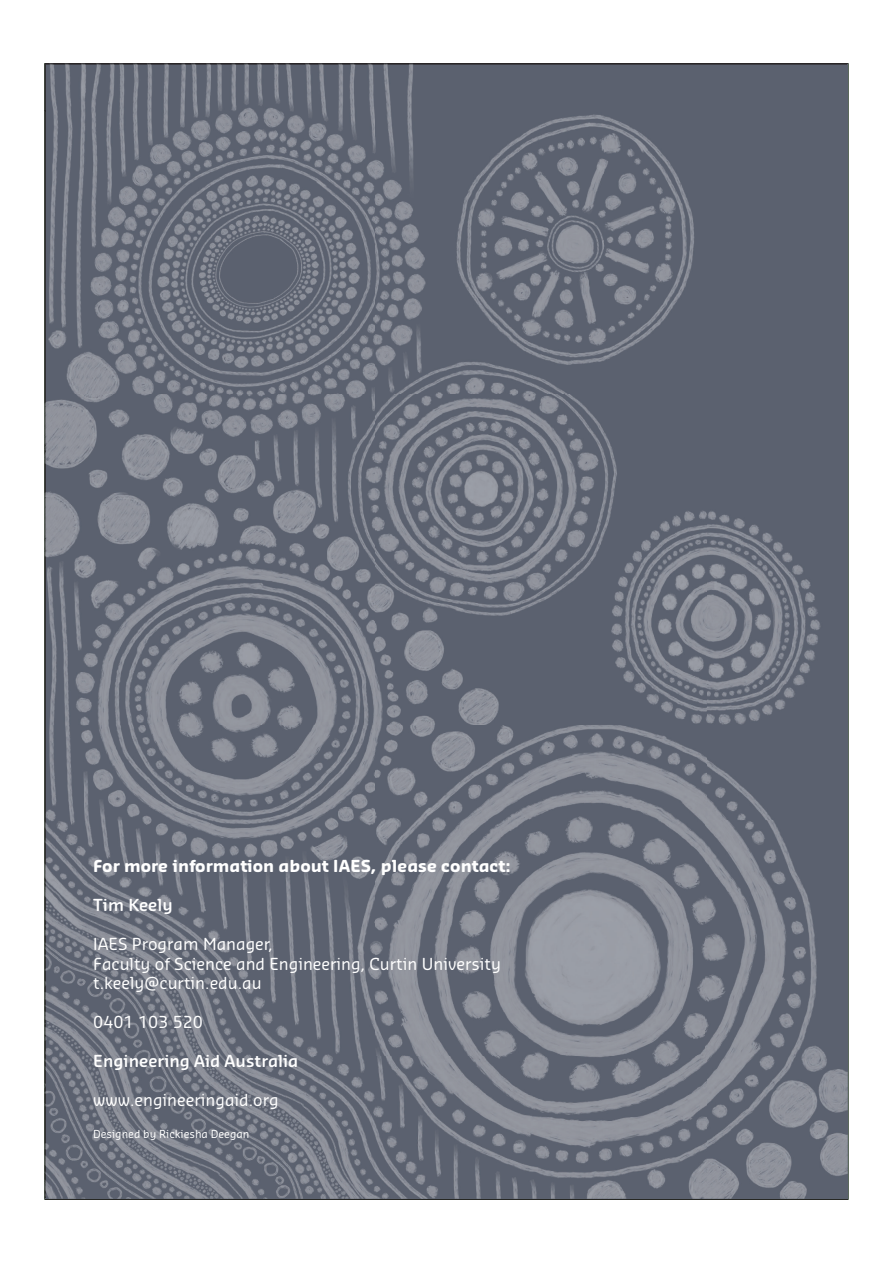
<style>
.page{position:relative;width:893px;height:1263px;background:#fff}
.page>*{position:absolute;margin:0;border:0;box-sizing:border-box;transform-origin:0 0}
.t1{font:16.2px/19.5px "Sansa Soft Pro";color:#fff}
.t2{font:700 16.2px "Sansa Soft Pro";color:#fff}
.t3{font:600 16.2px "Sansa Soft Pro";color:#fff}
.t4{font:10.8px "Sansa Soft Pro";color:#fff}
</style>
<div class="page">
<img style="left:47px;top:111px;width:800px;height:1087px">
<img style="left:45px;top:64px;width:802px;height:47px">
<img style="left:45px;top:110px;width:2px;height:1088px">
<p class="t2" style="left:93px;top:860px;width:419px">For more information about IAES, please contact:</p>
<p class="t3" style="left:93px;top:899px;width:81px">Tim Keely</p>
<p class="t1" style="left:93px;top:936px;width:409px">IAES Program Manager,<br>Faculty of Science and Engineering, Curtin University t.keely@curtin.edu.au</p>
<p class="t1" style="left:93px;top:1013px;width:111px">0401 103 520</p>
<p class="t3" style="left:93px;top:1054px;width:207px">Engineering Aid Australia</p>
<p class="t1" style="left:93px;top:1091px;width:187px">www.engineeringaid.org</p>
<p class="t4" style="left:93px;top:1130px;width:158px">Designed by Rickiesha Deegan</p>
</div>
